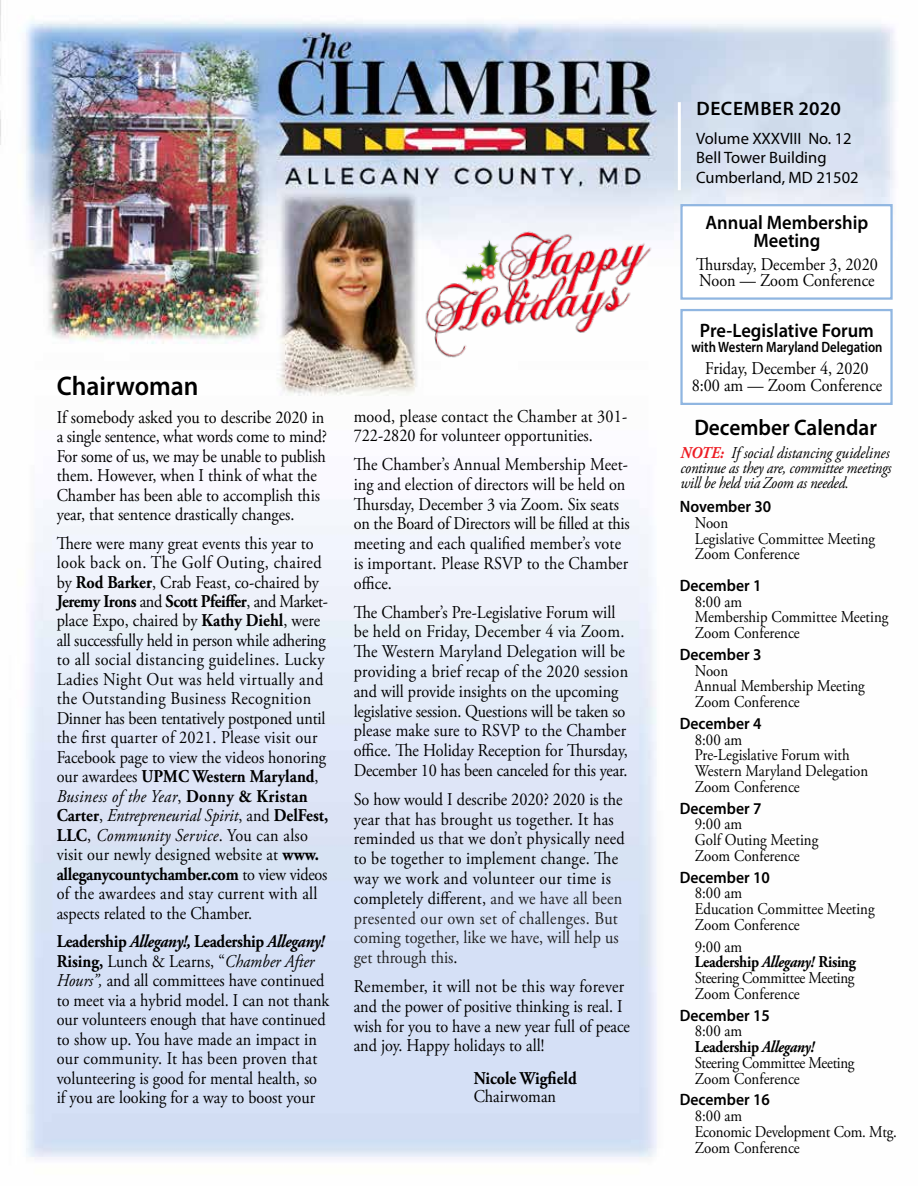
<style>
.page{position:relative;width:918px;height:1188px;background:#fff}
.page>*{position:absolute;margin:0;border:0;box-sizing:border-box;transform-origin:0 0}
.t1{font:600 27px "Myriad Pro";color:#000;scale:.95 1}
.t2{font:600 22.5px "Myriad Pro";color:#000;scale:.95 1}
.t3{font:600 19.5px/18px "Myriad Pro";color:#000;text-align:center;scale:.95 1}
.t4{font:600 19.5px "Myriad Pro";letter-spacing:.03em;color:#000}
.t5{font:18px/19.5px "Adobe Garamond Pro";color:#000;scale:.9 1}
.t6{font:700 18px "Adobe Garamond Pro";color:#000;scale:.9 1}
.t7{font:16.5px/15.8px "Adobe Garamond Pro";color:#000;scale:.9 1}
.t8{font:16.5px/15.8px "Adobe Garamond Pro";letter-spacing:-.02em;color:#000;scale:.9 1}
.t9{font:italic 16.5px/15px "Adobe Garamond Pro";letter-spacing:-.015em;color:#000;text-align:justify;scale:.9 1}
.t10{font:600 16.5px "Myriad Pro";color:#000;scale:.95 1}
.t11{font:16.5px/19.5px "Myriad Pro";color:#000}
.t12{font:600 15px "Myriad Pro";color:#000;scale:.85 1}
.s1{font-weight:700}
.s2{font-style:italic}
.s3{font-weight:700;font-style:italic}
.s4{color:#222}
.s5{font-weight:700;color:#ed1d24}
</style>
<div class="page">
<img style="left:0;top:0;width:895px;height:1159px">
<hr style="left:678px;top:102px;width:3px;height:88px;background:#fff">
<div style="left:680px;top:204px;width:213px;height:96px;background:#fff;border:2px solid #90b6e1"></div>
<div style="left:680px;top:309px;width:213px;height:96px;background:#fff;border:2px solid #90b6e1"></div>
<img style="left:408px;top:204px;width:263px;height:164px">
<h1 class="t1" style="left:57px;top:369px;width:151px">Chairwoman</h1>
<p class="t5" style="left:57px;top:408px;width:302px">If somebody asked you to describe 2020 in a single sentence, what words come to mind?<br>For some of us, we may be unable to publish them. However, when I think of what the Chamber has been able to accomplish this year, that sentence drastically changes.</p>
<p class="t5" style="left:57px;top:534px;width:303px">There were many great events this year to look back on. The Golf Outing, chaired by <span class="s1">Rod Barker</span>, Crab Feast, co-chaired by <span class="s1">Jeremy Irons</span> and <span class="s1">Scott Pfeiffer</span>, and Market&shy;place Expo, chaired by <span class="s1">Kathy Diehl</span>, were all successfully held in person while adhering to all social distancing guidelines. Lucky Ladies Night Out was held virtually and the Outstanding Business Recognition Dinner has been tentatively postponed until the first quarter of 2021. Please visit our Facebook page to view the videos honoring our awardees <span class="s1">UPMC Western Maryland</span>, <span class="s2">Business of the Year</span>, <span class="s1">Donny &amp; Kristan Carter</span>, <span class="s2">Entrepreneurial Spirit</span>, and <span class="s1">DelFest, LLC</span>, <span class="s2">Community Service</span>. You can also visit our newly designed website at <span class="s1">www. alleganycountychamber.com</span> to view videos of the awardees and stay current with all aspects related to the Chamber.</p>
<p class="t5" style="left:57px;top:933px;width:305px"><span class="s1">Leadership</span> <span class="s3">Allegany!,</span> <span class="s1">Leadership</span> <span class="s3">Allegany!<br></span><span class="s1">Rising,</span> Lunch &amp; Learns, “<span class="s2">Chamber After Hours”,</span> and all committees have continued to meet via a hybrid model. I can not thank our volunteers enough that have continued to show up. You have made an impact in our community. It has been proven that volunteering is good for mental health, so if you are looking for a way to boost your</p>
<p class="t5" style="left:354px;top:407px;width:306px">mood, please contact the Chamber at 301-<br>722-2820 for volunteer opportunities.</p>
<p class="t5" style="left:354px;top:455px;width:308px">The Chamber’s Annual Membership Meet&shy;ing and election of directors will be held on Thursday, December 3 via Zoom. Six seats on the Board of Directors will be filled at this meeting and each qualified member’s vote is important. Please RSVP to the Chamber office.</p>
<p class="t5" style="left:354px;top:603px;width:306px">The Chamber’s Pre-Legislative Forum will be held on Friday, December 4 via Zoom.<br>The Western Maryland Delegation will be providing a brief recap of the 2020 session and will provide insights on the upcoming legislative session. Questions will be taken so please make sure to RSVP to the Chamber office. The Holiday Reception for Thursday, December 10 has been canceled for this year.</p>
<p class="t5" style="left:354px;top:790px;width:303px">So how would I describe 2020? 2020 is the year that has brought us together. It has reminded us that we don’t physically need to be together to implement change. The way we work and volunteer our time is completely different, <span class="s4">and we have all been presented our own set of challenges. But coming together, like we have, will help us get through this</span>.</p>
<p class="t5" style="left:354px;top:977px;width:309px">Remember, it will not be this way forever and the power of positive thinking is real. I wish for you to have a new year full of peace and joy. Happy holidays to all!</p>
<p class="t6" style="left:474px;top:1067px;width:116px">Nicole Wigfield</p>
<p class="t5" style="left:474px;top:1088px;width:93px">Chairwoman</p>
<p class="t4" style="left:696px;top:96px;width:146px">DECEMber 2020</p>
<p class="t11" style="left:696px;top:128px;width:164px">Volume XXXVIII No. 12<br>Bell Tower Building<br>Cumberland, MD 21502</p>
<p class="t3" style="left:705px;top:213px;width:173px">Annual Membership<br>Meeting</p>
<p class="t5" style="left:696px;top:256px;width:204px;line-height:16.5px">Thursday, December 3, 2020<br>Noon — Zoom Conference</p>
<p class="t3" style="left:700px;top:321px;width:185px">Pre-Legislative Forum</p>
<p class="t12" style="left:691px;top:337px;width:226px">with Western Maryland Delegation</p>
<p class="t5" style="left:692px;top:361px;width:213px;line-height:16.5px;text-align:center">Friday, December 4, 2020<br>8:00 am — Zoom Conference</p>
<p class="t2" style="left:694px;top:414px;width:194px">December Calendar</p>
<p class="t9" style="left:680px;top:445px;width:236px"><span class="s5">NOTE:</span> If social distancing guidelines continue as they are, committee meetings will be held via Zoom as needed.</p>
<p class="t10" style="left:680px;top:496px;width:98px">November 30</p>
<p class="t7" style="left:695px;top:515px;width:202px">Noon<br>Legislative Committee Meeting<br>Zoom Conference</p>
<p class="t10" style="left:680px;top:575px;width:87px">December 1</p>
<p class="t7" style="left:695px;top:594px;width:217px">8:00 am<br>Membership Committee Meeting<br>Zoom Conference</p>
<p class="t10" style="left:680px;top:644px;width:87px">December 3</p>
<p class="t7" style="left:695px;top:663px;width:190px">Noon<br>Annual Membership Meeting<br>Zoom Conference</p>
<p class="t10" style="left:680px;top:713px;width:87px">December 4</p>
<p class="t7" style="left:695px;top:732px;width:194px">8:00 am<br>Pre-Legislative Forum with<br>Western Maryland Delegation<br>Zoom Conference</p>
<p class="t10" style="left:680px;top:798px;width:87px">December 7</p>
<p class="t7" style="left:695px;top:817px;width:139px">9:00 am<br>Golf Outing Meeting<br>Zoom Conference</p>
<p class="t10" style="left:680px;top:867px;width:96px">December 10</p>
<p class="t7" style="left:695px;top:886px;width:201px">8:00 am<br>Education Committee Meeting<br>Zoom Conference</p>
<p class="t8" style="left:695px;top:939px;width:181px">9:00 am<br><span class="s1">Leadership</span> <span class="s3">Allegany!</span> <span class="s1">Rising<br></span>Steering Committee Meeting<br>Zoom Conference</p>
<p class="t10" style="left:680px;top:1005px;width:96px">December 15</p>
<p class="t8" style="left:695px;top:1024px;width:179px">8:00 am<br><span class="s1">Leadership</span> <span class="s3">Allegany!<br></span>Steering Committee Meeting<br>Zoom Conference</p>
<p class="t10" style="left:680px;top:1089px;width:96px">December 16</p>
<p class="t7" style="left:695px;top:1109px;width:226px">8:00 am<br>Economic Development Com. Mtg.<br>Zoom Conference</p>
</div>
